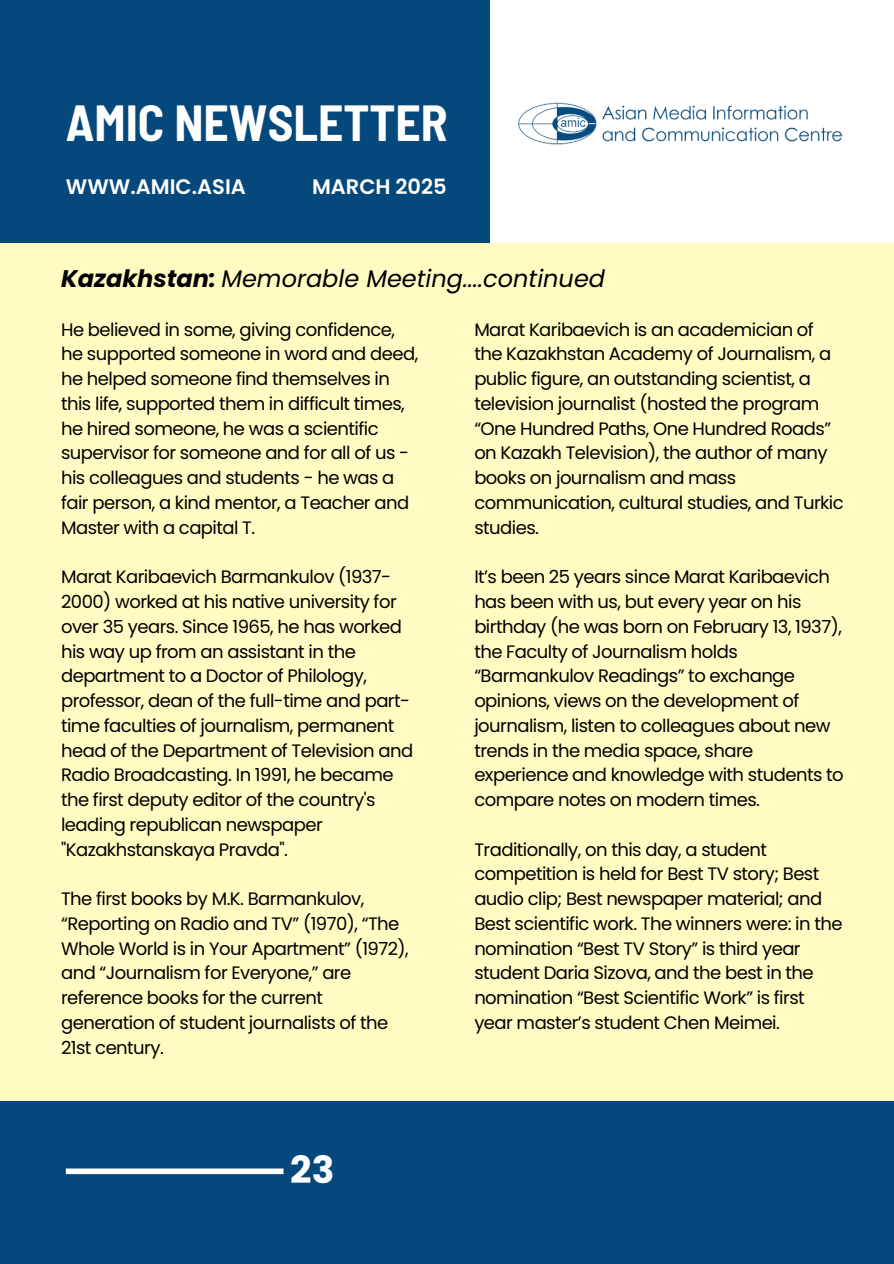
<style>
.page{position:relative;width:894px;height:1264px;background:#fff}
.page>*{position:absolute;margin:0;border:0;box-sizing:border-box;transform-origin:0 0}
.t1{font:700 semi-condensed 49.5px "Barlow";color:#fff}
.t2{font:700 37.5px "Poppins";color:#fff}
.t3{font:italic 24px "Poppins";color:#000}
.t4{font:600 21px "Poppins";color:#fff}
.t5{font:18px/24.8px "Poppins";letter-spacing:-.03em;color:#000}
.s1{font-weight:700}
</style>
<div class="page">
<div style="left:0;top:0;width:489px;height:243px;background:#04487c"></div>
<div style="left:0;top:243px;width:893px;height:857px;background:#fffbc2"></div>
<div style="left:0;top:1100px;width:893px;height:163px;background:#04487c"></div>
<div style="left:66px;top:1168px;width:217px;height:6px;background:#fff"></div>
<img style="left:518px;top:102px;width:325px;height:43px">
<h3 class="t1" style="left:66px;top:92px;width:383px">AMIC NEWSLETTER</h3>
<p class="t4" style="left:66px;top:172px;width:181px">WWW.AMIC.ASIA</p>
<h2 class="t4" style="left:312px;top:172px;width:136px">MARCH 2025</h2>
<h3 class="t3" style="left:61px;top:261px;width:545px"><span class="s1">Kazakhstan:</span> Memorable Meeting....continued</h3>
<p class="t5" style="left:61px;top:317px;width:358px">He believed in some, giving confidence, he supported someone in word and deed, he helped someone find themselves in this life, supported them in difficult times, he hired someone, he was a scientific supervisor for someone and for all of us - his colleagues and students - he was a fair person, a kind mentor, a Teacher and Master with a capital T.</p>
<p class="t5" style="left:61px;top:564px;width:353px">Marat Karibaevich Barmankulov (1937- 2000) worked at his native university for over 35 years. Since 1965, he has worked his way up from an assistant in the department to a Doctor of Philology, professor, dean of the full-time and part&shy;time faculties of journalism, permanent head of the Department of Television and Radio Broadcasting. In 1991, he became the first deputy editor of the country's leading republican newspaper "Kazakhstanskaya Pravda".</p>
<p class="t5" style="left:61px;top:886px;width:349px">The first books by M.K. Barmankulov, “Reporting on Radio and TV” (1970), “The Whole World is in Your Apartment” (1972), and “Journalism for Everyone,” are reference books for the current generation of student journalists of the 21st century.</p>
<h1 class="t2" style="left:290px;top:1143px;width:46px">23</h1>
<p class="t5" style="left:474px;top:317px;width:371px">Marat Karibaevich is an academician of the Kazakhstan Academy of Journalism, a public figure, an outstanding scientist, a television journalist (hosted the program “One Hundred Paths, One Hundred Roads” on Kazakh Television), the author of many books on journalism and mass communication, cultural studies, and Turkic studies.</p>
<p class="t5" style="left:474px;top:564px;width:371px">It’s been 25 years since Marat Karibaevich has been with us, but every year on his birthday (he was born on February 13, 1937), the Faculty of Journalism holds “Barmankulov Readings” to exchange opinions, views on the development of journalism, listen to colleagues about new trends in the media space, share experience and knowledge with students to compare notes on modern times.</p>
<p class="t5" style="left:474px;top:837px;width:369px">Traditionally, on this day, a student competition is held for Best TV story; Best audio clip; Best newspaper material; and Best scientific work. The winners were: in the nomination “Best TV Story” is third year student Daria Sizova, and the best in the nomination “Best Scientific Work” is first year master’s student Chen Meimei.</p>
</div>
